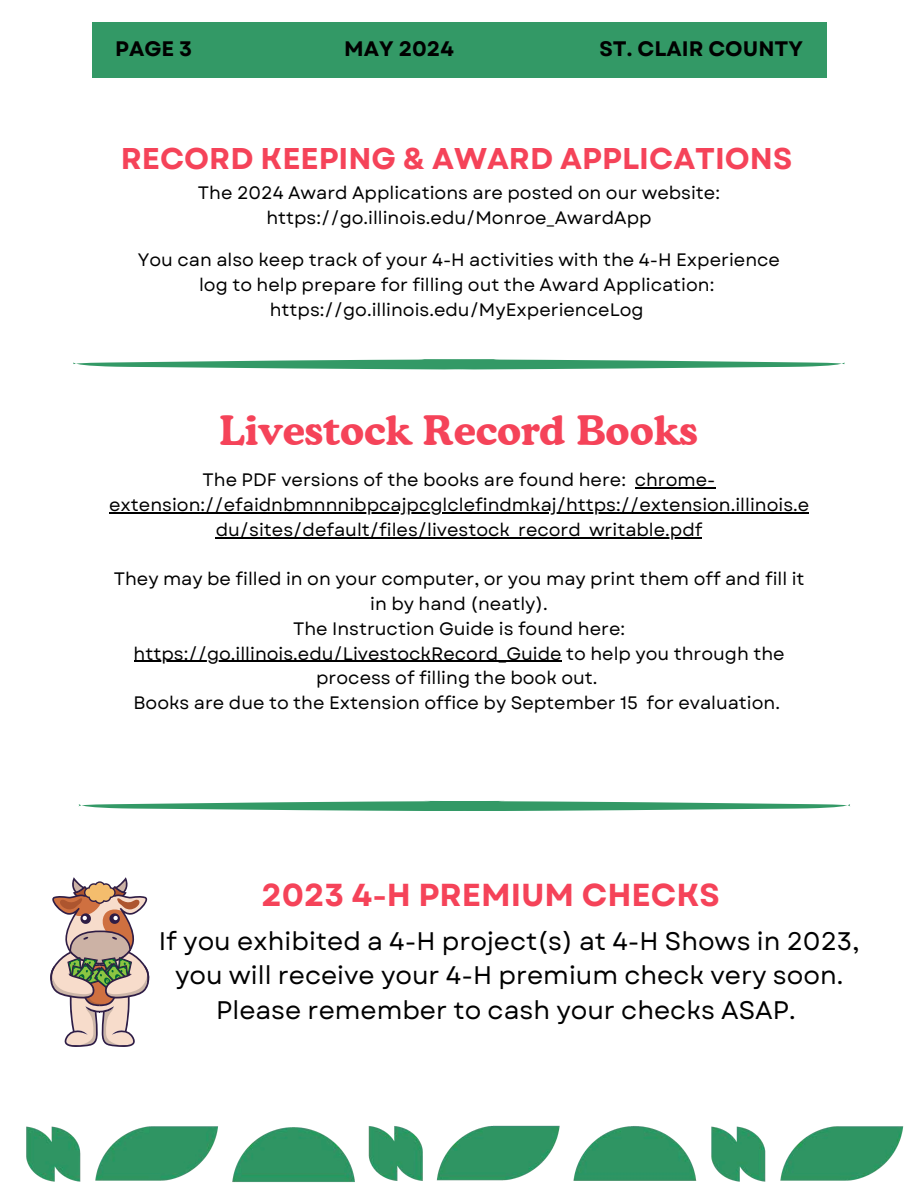
<style>
.page{position:relative;width:918px;height:1188px;background:#fff}
.page>*{position:absolute;margin:0;border:0;box-sizing:border-box;transform-origin:0 0}
.t1{font:700 40.5px "Cooper BT";color:#f54359}
.t2{font:700 31.8px "Garet";color:#f54359}
.t3{font:700 30px "Garet";color:#f54359}
.t4{font:25.35px/34.5px "Garet";color:#000;text-align:center}
.t5{font:700 21px "Garet";color:#000}
.t6{font:18px/24.8px "Garet";color:#000;text-align:center}
</style>
<div class="page">
<img style="left:26px;top:1125px;width:878px;height:58px">
<svg style="left:73px;top:359px;width:772px;height:10px"></svg>
<hr style="left:635px;top:487px;width:80px;height:2px;background:#000">
<hr style="left:109px;top:512px;width:700px;height:1px;background:#000">
<hr style="left:216px;top:537px;width:486px;height:1px;background:#000">
<hr style="left:134px;top:661px;width:428px;height:1px;background:#000">
<div style="left:92px;top:23px;width:734px;height:55px;background:#396"></div>
<svg style="left:50px;top:877px;width:100px;height:170px"></svg>
<svg style="left:78px;top:801px;width:772px;height:10px"></svg>
<h1 class="t5" style="left:115px;top:34px;width:79px">PAGE 3</h1>
<p class="t5" style="left:344px;top:34px;width:111px">MAY 2024</p>
<p class="t5" style="left:600px;top:34px;width:205px">ST. CLAIR COUNTY</p>
<p class="t3" style="left:121px;top:137px;width:673px">RECORD KEEPING &amp; AWARD APPLICATIONS</p>
<p class="t6" style="left:198px;top:180px;width:524px">The 2024 Award Applications are posted on our website: https://go.illinois.edu/Monroe_AwardApp</p>
<p class="t6" style="left:138px;top:248px;width:644px">You can also keep track of your 4-H activities with the 4-H Experience log to help prepare for filling out the Award Application:</p>
<p class="t6" style="left:270px;top:297px;width:375px">https://go.illinois.edu/MyExperienceLog</p>
<p class="t1" style="left:219px;top:405px;width:480px">Livestock Record Books</p>
<h4 class="t6" style="left:203px;top:468px;width:514px">The PDF versions of the books are found here: chrome-</h4>
<h4 class="t6" style="left:109px;top:492px;width:702px">extension://efaidnbmnnnibpcajpcglclefindmkaj/https://extension.illinois.e</h4>
<h2 class="t6" style="left:216px;top:517px;width:488px">du/sites/default/files/livestock_record_writable.pdf</h2>
<h2 class="t6" style="left:114px;top:567px;width:692px">They may be filled in on your computer, or you may print them off and fill it in by hand (neatly).<br>The Instruction Guide is found here:</h2>
<p class="t6" style="left:134px;top:641px;width:653px">https://go.illinois.edu/LivestockRecord_Guide to help you through the</p>
<p class="t6" style="left:316px;top:666px;width:283px">process of filling the book out.</p>
<p class="t6" style="left:134px;top:690px;width:506px">Books are due to the Extension office by September 15</p>
<p class="t6" style="left:647px;top:690px;width:135px">for evaluation.</p>
<p class="t2" style="left:262px;top:872px;width:460px">2023 4-H PREMIUM CHECKS</p>
<h2 class="t4" style="left:159px;top:924px;width:702px">If you exhibited a 4-H project(s) at 4-H Shows in 2023, you will receive your 4-H premium check very soon.<br>Please remember to cash your checks ASAP.</h2>
</div>
